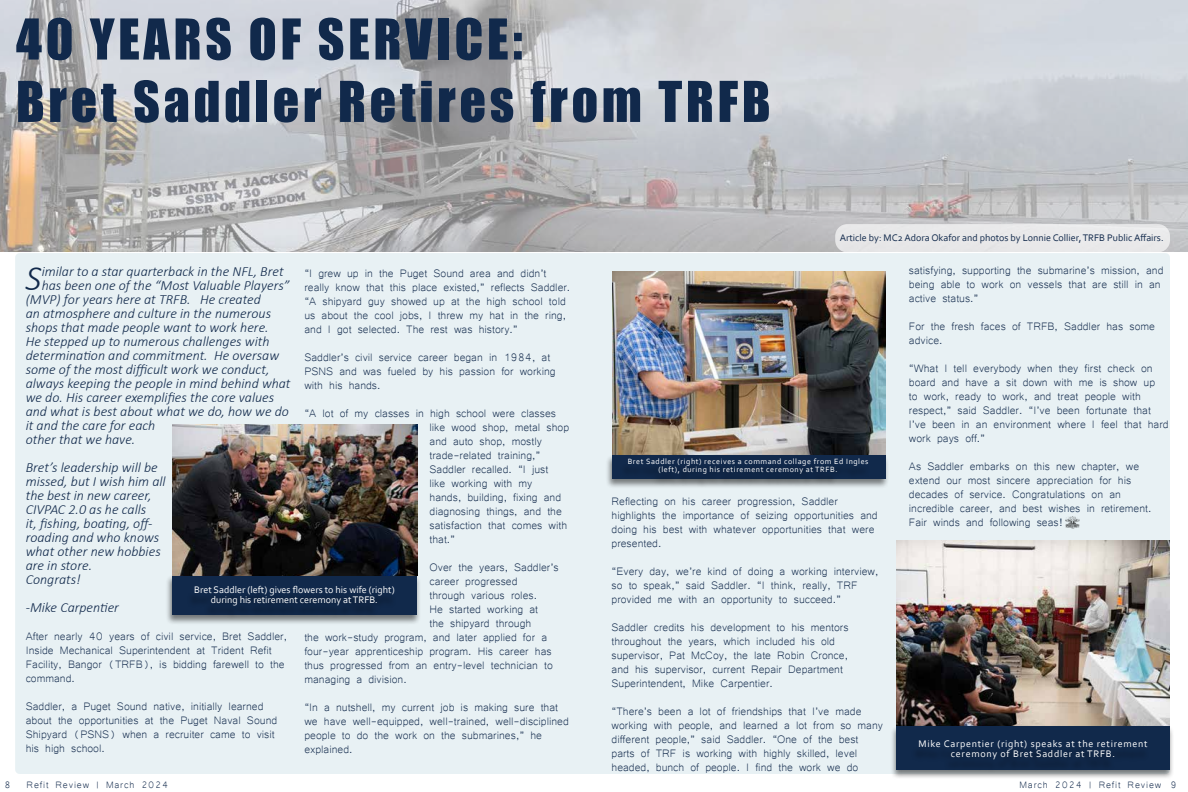
<style>
.page{position:relative;width:1188px;height:792px;background:#fff}
.page>*{position:absolute;margin:0;border:0;box-sizing:border-box;transform-origin:0 0}
.t1{font:52px/62.4px "Impact";letter-spacing:.07em;color:#11294b}
.t2{font:italic 300 36.1px "Calibri";color:#11294b}
.t3{font:14px/14px "Microsoft Yi Baiti";color:#11294b}
.t4{font:italic 300 14px/14px "Calibri";color:#11294b}
.t5{font:12px "Microsoft Yi Baiti";letter-spacing:.07em;color:#11294b}
.t6{font:10px/10px "Corbel";color:#fff;text-align:center}
.t7{font:10px/10px "Corbel";letter-spacing:.07em;color:#fff;text-align:center}
.t8{font:10px "Corbel";color:#11294b}
.t9{font:8px/8px "Corbel";letter-spacing:.07em;color:#fff;text-align:center}
</style>
<div class="page">
<img style="left:0;top:0;width:1188px;height:252px">
<div style="left:15px;top:253px;width:1155px;height:521px;background:#e8f1f4;border-radius:4px"></div>
<img style="left:612px;top:272px;width:273px;height:182px">
<div style="left:605px;top:454px;width:284px;height:35px;background:#000;opacity:.5"></div>
<div style="left:612px;top:455px;width:273px;height:24px;background:#11294b"></div>
<div style="left:620px;top:462px;width:251px;height:26px;background:#000;opacity:.5"></div>
<div style="left:165px;top:574px;width:256px;height:51px;background:#000;opacity:.5"></div>
<div style="left:172px;top:575px;width:245px;height:40px;background:#11294b"></div>
<div style="left:835px;top:224px;width:335px;height:28px;background:#e9e8e9;border-radius:12px"></div>
<div style="left:187px;top:591px;width:210px;height:29px;background:#000;opacity:.5"></div>
<svg style="left:1066px;top:516px;width:13px;height:13px"></svg>
<img style="left:172px;top:425px;width:245px;height:151px">
<img style="left:897px;top:540px;width:273px;height:185px">
<div style="left:890px;top:725px;width:284px;height:54px;background:#000;opacity:.5"></div>
<div style="left:897px;top:726px;width:273px;height:44px;background:#11294b"></div>
<div style="left:911px;top:745px;width:239px;height:28px;background:#000;opacity:.5"></div>
<h1 class="t1" style="left:16px;top:7px;width:756px">40 YEARS OF SERVICE:<br>Bret Saddler Retires from TRFB</h1>
<h2 class="t2" style="left:26px;top:256px;width:18px">S</h2>
<p class="t4" style="left:42px;top:265px;width:243px">imilar to a star quarterback in the NFL, Bret</p>
<p class="t3" style="left:304px;top:265px;width:267px">“I grew up in the Puget Sound area and didn’t really know that this place existed,” reflects Saddler. “A shipyard guy showed up at the high school told us about the cool jobs, I threw my hat in the ring, and I got selected. The rest was history.”</p>
<p class="t3" style="left:304px;top:349px;width:253px">Saddler’s civil service career began in 1984, at<br>PSNS and was fueled by his passion for working with his hands.</p>
<p class="t3" style="left:430px;top:405px;width:141px;text-indent:-125px">“A lot of my classes in high school were classes like wood shop, metal shop and auto shop, mostly trade-related training,”<br>Saddler recalled. “I just<br>like working with my<br>hands, building, fixing and diagnosing things, and the satisfaction that comes with that.”</p>
<p class="t3" style="left:430px;top:559px;width:131px">Over the years, Saddler’s</p>
<p class="t3" style="left:430px;top:573px;width:90px">career progressed</p>
<p class="t3" style="left:430px;top:587px;width:109px">through various roles.</p>
<p class="t3" style="left:430px;top:601px;width:110px">He started working at</p>
<p class="t3" style="left:430px;top:615px;width:103px">the shipyard through</p>
<p class="t3" style="left:304px;top:629px;width:244px">the work-study program, and later applied for a</p>
<p class="t3" style="left:304px;top:643px;width:249px">four-year apprenticeship program. His career has</p>
<p class="t3" style="left:304px;top:657px;width:250px">thus progressed from an entry-level technician to</p>
<p class="t3" style="left:304px;top:671px;width:104px">managing a division.</p>
<p class="t3" style="left:304px;top:699px;width:266px">“In a nutshell, my current job is making sure that we have well-equipped, well-trained, well-disciplined people to do the work on the submarines,” he explained.</p>
<p class="t4" style="left:42px;top:279px;width:249px">has been one of the “Most Valuable Players”</p>
<p class="t4" style="left:26px;top:293px;width:237px">(MVP) for years here at TRFB. He created</p>
<p class="t4" style="left:26px;top:307px;width:247px">an atmosphere and culture in the numerous</p>
<p class="t4" style="left:26px;top:321px;width:244px">shops that made people want to work here.</p>
<p class="t4" style="left:26px;top:335px;width:245px">He stepped up to numerous challenges with</p>
<p class="t4" style="left:26px;top:349px;width:255px">determination and commitment. He oversaw</p>
<p class="t4" style="left:26px;top:363px;width:245px">some of the most difficult work we conduct,</p>
<p class="t4" style="left:26px;top:377px;width:266px">always keeping the people in mind behind what</p>
<p class="t4" style="left:26px;top:391px;width:250px">we do. His career exemplifies the core values</p>
<p class="t4" style="left:26px;top:405px;width:265px">and what is best about what we do, how we do</p>
<p class="t4" style="left:26px;top:419px;width:131px">it and the care for each</p>
<p class="t4" style="left:26px;top:433px;width:111px">other that we have.</p>
<p class="t4" style="left:26px;top:461px;width:141px">Bret’s leadership will be missed, but I wish him all the best in new career,<br>CIVPAC 2.0 as he calls<br>it, fishing, boating, off&shy;roading and who knows what other new hobbies are in store.<br>Congrats!</p>
<p class="t4" style="left:26px;top:601px;width:95px">-Mike Carpentier</p>
<p class="t3" style="left:26px;top:629px;width:263px">After nearly 40 years of civil service, Bret Saddler, Inside Mechanical Superintendent at Trident Refit Facility, Bangor (TRFB), is bidding farewell to the command.</p>
<p class="t3" style="left:26px;top:699px;width:253px">Saddler, a Puget Sound native, initially learned about the opportunities at the Puget Naval Sound Shipyard (PSNS) when a recruiter came to visit his high school.</p>
<p class="t6" style="left:194px;top:585px;width:202px">Bret Saddler (left) gives flowers to his wife (right) during his retirement ceremony at TRFB.</p>
<p class="t8" style="left:840px;top:231px;width:325px">Article by: MC2 Adora Okafor and photos by Lonnie Collier, TRFB Public Affairs.</p>
<p class="t3" style="left:909px;top:262px;width:256px">satisfying, supporting the submarine’s mission, and being able to work on vessels that are still in an active status.”</p>
<p class="t3" style="left:909px;top:318px;width:248px">For the fresh faces of TRFB, Saddler has some advice.</p>
<p class="t3" style="left:909px;top:360px;width:261px">“What I tell everybody when they first check on board and have a sit down with me is show up<br>to work, ready to work, and treat people with respect,” said Saddler. “I’ve been fortunate that I’ve been in an environment where I feel that hard work pays off.”</p>
<p class="t3" style="left:909px;top:458px;width:244px">As Saddler embarks on this new chapter, we extend our most sincere appreciation for his decades of service. Congratulations on an incredible career, and best wishes in retirement.<br>Fair winds and following seas!</p>
<p class="t9" style="left:628px;top:457px;width:242px">Bret Saddler (right) receives a command collage from Ed Ingles (left), during his retirement ceremony at TRFB.</p>
<p class="t3" style="left:612px;top:493px;width:268px">Reflecting on his career progression, Saddler highlights the importance of seizing opportunities and doing his best with whatever opportunities that were presented.</p>
<p class="t3" style="left:612px;top:563px;width:268px">“Every day, we’re kind of doing a working interview, so to speak,” said Saddler. “I think, really, TRF provided me with an opportunity to succeed.”</p>
<p class="t3" style="left:612px;top:619px;width:239px">Saddler credits his development to his mentors throughout the years, which included his old supervisor, Pat McCoy, the late Robin Cronce, and his supervisor, current Repair Department Superintendent, Mike Carpentier.</p>
<p class="t3" style="left:612px;top:703px;width:273px">“There’s been a lot of friendships that I’ve made working with people, and learned a lot from so many different people,” said Saddler. “One of the best parts of TRF is working with highly skilled, level headed, bunch of people. I find the work we do</p>
<p class="t7" style="left:919px;top:739px;width:231px">Mike Carpentier (right) speaks at the retirement ceremony of Bret Saddler at TRFB.</p>
<p class="t5" style="left:4px;top:777px;width:8px">8</p>
<p class="t5" style="left:27px;top:777px;width:143px">Refit Review | March 2024</p>
<p class="t5" style="left:1020px;top:777px;width:158px">March 2024 | Refit Review 9</p>
</div>
